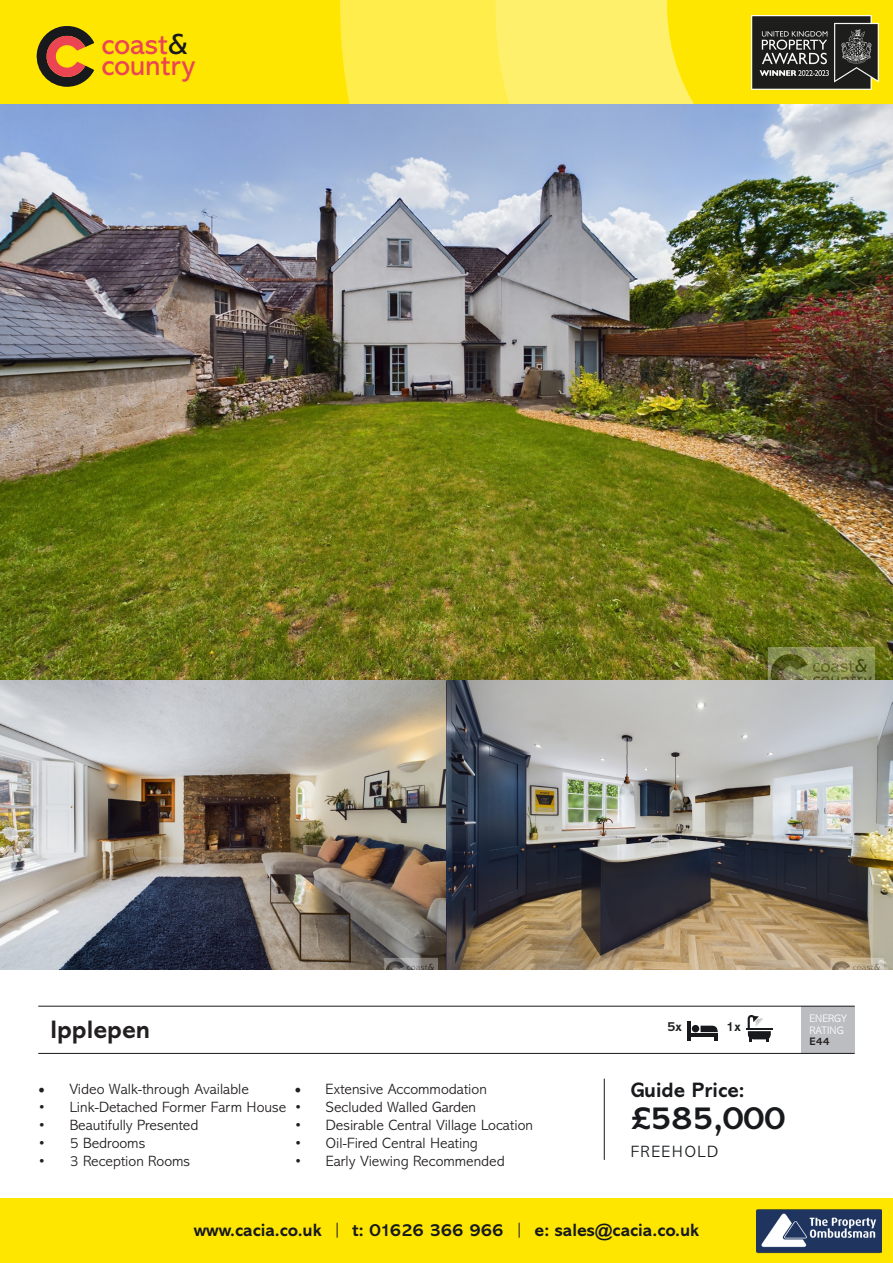
<style>
.page{position:relative;width:893px;height:1263px;background:#fff}
.page>*{position:absolute;margin:0;border:0;box-sizing:border-box;transform-origin:0 0}
.t1{font:700 33px "Abadi MT Std";color:#17191c}
.t2{font:29.4px/20.9px "Abadi MT Std";color:#eb4453}
.t3{font:700 25.5px "Abadi MT Std";color:#231f20}
.t4{font:700 21px "Abadi MT Std";color:#17191c}
.t5{font:700 18px "Abadi MT Std";color:#17191c}
.t6{font:300 16.5px "Abadi MT Std";letter-spacing:.1em;color:#17191c}
.t7{font:300 15px "Abadi MT Std";color:#231f20}
.t8{font:700 13.5px "Abadi MT Std";color:#202222}
.t9{font:300 10.95px "Abadi MT Std";color:#fff}
.t10{font:700 10.95px "Abadi MT Std";color:#231f20}
.s1{color:#17191d}
.s2{font-family:"Minion Pro";font-weight:400;font-size:18px}
.s3{font-weight:300}
</style>
<div class="page">
<img style="left:0;top:103px;width:893px;height:578px">
<img style="left:0;top:681px;width:446px;height:288px">
<img style="left:446px;top:681px;width:447px;height:288px">
<div style="left:0;top:1199px;width:893px;height:64px;background:#ffe601"></div>
<div style="left:801px;top:1006px;width:54px;height:47px;background:#bcbdc0"></div>
<hr style="left:687px;top:1022px;width:3px;height:19px;background:#17191d">
<hr style="left:689px;top:1033px;width:29px;height:4px;background:#17191d">
<div style="left:692px;top:1025px;width:7px;height:7px;background:#17191d;border-radius:50%"></div>
<svg style="left:700px;top:1026px;width:18px;height:15px"></svg>
<hr style="left:746px;top:1028px;width:26px;height:2px;background:#17191d">
<svg style="left:748px;top:1015px;width:23px;height:27px"></svg>
<hr style="left:38px;top:1006px;width:817px;height:1px;background:#17191c">
<hr style="left:604px;top:1078px;width:1px;height:82px;background:#17191c">
<hr style="left:38px;top:1053px;width:817px;height:1px;background:#17191c">
<div style="left:0;top:0;width:893px;height:103px;background:#ffe601"></div>
<svg style="left:36px;top:26px;width:58px;height:61px"></svg>
<div style="left:340px;top:0;width:481px;height:103px;background:#ffed4c"></div>
<svg style="left:496px;top:0;width:325px;height:103px;background:#ffec46"></svg>
<img style="left:751px;top:15px;width:127px;height:74px">
<img style="left:756px;top:1209px;width:125px;height:45px">
<p class="t2" style="left:101px;top:34px;width:95px">coast<span class="s1">&amp; </span>country</p>
<p class="t3" style="left:50px;top:1014px;width:101px">Ipplepen</p>
<p class="t7" style="left:38px;top:1081px;width:212px"><span class="s2">•</span> Video Walk-through Available</p>
<p class="t7" style="left:38px;top:1099px;width:249px">• Link-Detached Former Farm House</p>
<p class="t7" style="left:38px;top:1117px;width:162px">• Beautifully Presented</p>
<p class="t7" style="left:38px;top:1135px;width:109px">• 5 Bedrooms</p>
<p class="t7" style="left:38px;top:1153px;width:153px">• 3 Reception Rooms</p>
<p class="t7" style="left:294px;top:1081px;width:194px"><span class="s2">•</span> Extensive Accommodation</p>
<p class="t7" style="left:294px;top:1099px;width:183px">• Secluded Walled Garden</p>
<p class="t7" style="left:294px;top:1117px;width:240px">• Desirable Central Village Location</p>
<p class="t7" style="left:294px;top:1135px;width:185px">• Oil-Fired Central Heating</p>
<p class="t7" style="left:294px;top:1153px;width:212px">• Early Viewing Recommended</p>
<p class="t8" style="left:667px;top:1018px;width:16px">5x</p>
<p class="t8" style="left:726px;top:1018px;width:16px">1x</p>
<p class="t4" style="left:631px;top:1078px;width:115px">Guide Price:</p>
<p class="t1" style="left:631px;top:1098px;width:156px">£585,000</p>
<p class="t6" style="left:631px;top:1142px;width:89px">FREEHOLD</p>
<p class="t5" style="left:194px;top:1219px;width:507px">www.cacia.co.uk <span class="s3">|</span> t: 01626 366 966 <span class="s3">|</span> e: sales@cacia.co.uk</p>
<p class="t9" style="left:810px;top:1013px;width:39px">ENERGY</p>
<p class="t9" style="left:810px;top:1024px;width:36px">RATING</p>
<p class="t10" style="left:810px;top:1035px;width:22px">E44</p>
</div>
